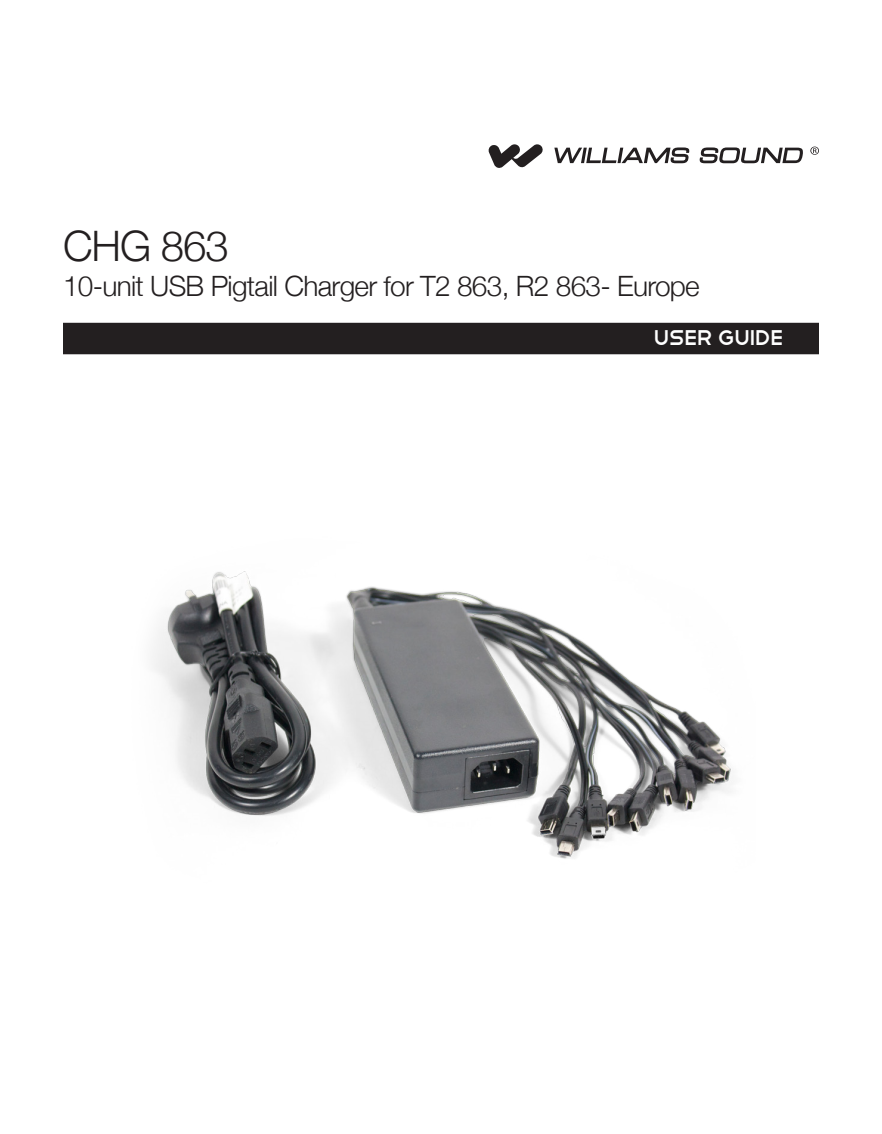
<style>
.page{position:relative;width:882px;height:1134px;background:#fff}
.page>*{position:absolute;margin:0;border:0;box-sizing:border-box;transform-origin:0 0}
.Man_title{font:300 42px "Helvetica Neue";letter-spacing:-.025em;color:#231f20}
.man_sub_title{font:300 28px "Helvetica Neue";letter-spacing:-.025em;color:#231f20}
.Man___User_G{font:28px "Telegrafico";letter-spacing:-.05em;color:#fff}
</style>
<div class="page">
<svg style="left:554px;top:147px;width:135px;height:16px"></svg>
<svg style="left:700px;top:147px;width:103px;height:16px"></svg>
<svg style="left:488px;top:144px;width:55px;height:24px"></svg>
<svg style="left:810px;top:147px;width:9px;height:8px"></svg>
<div style="left:63px;top:323px;width:756px;height:31px;background:#231f20"></div>
<img style="left:152px;top:571px;width:580px;height:288px">
<p class="Man_title" style="left:63px;top:212px;width:167px">CHG 863</p>
<p class="man_sub_title" style="left:63px;top:264px;width:638px">10-unit USB Pigtail Charger for T2 863, R2 863- Europe</p>
<p class="Man___User_G" style="left:653px;top:319px;width:132px">USER GUIDE</p>
</div>
